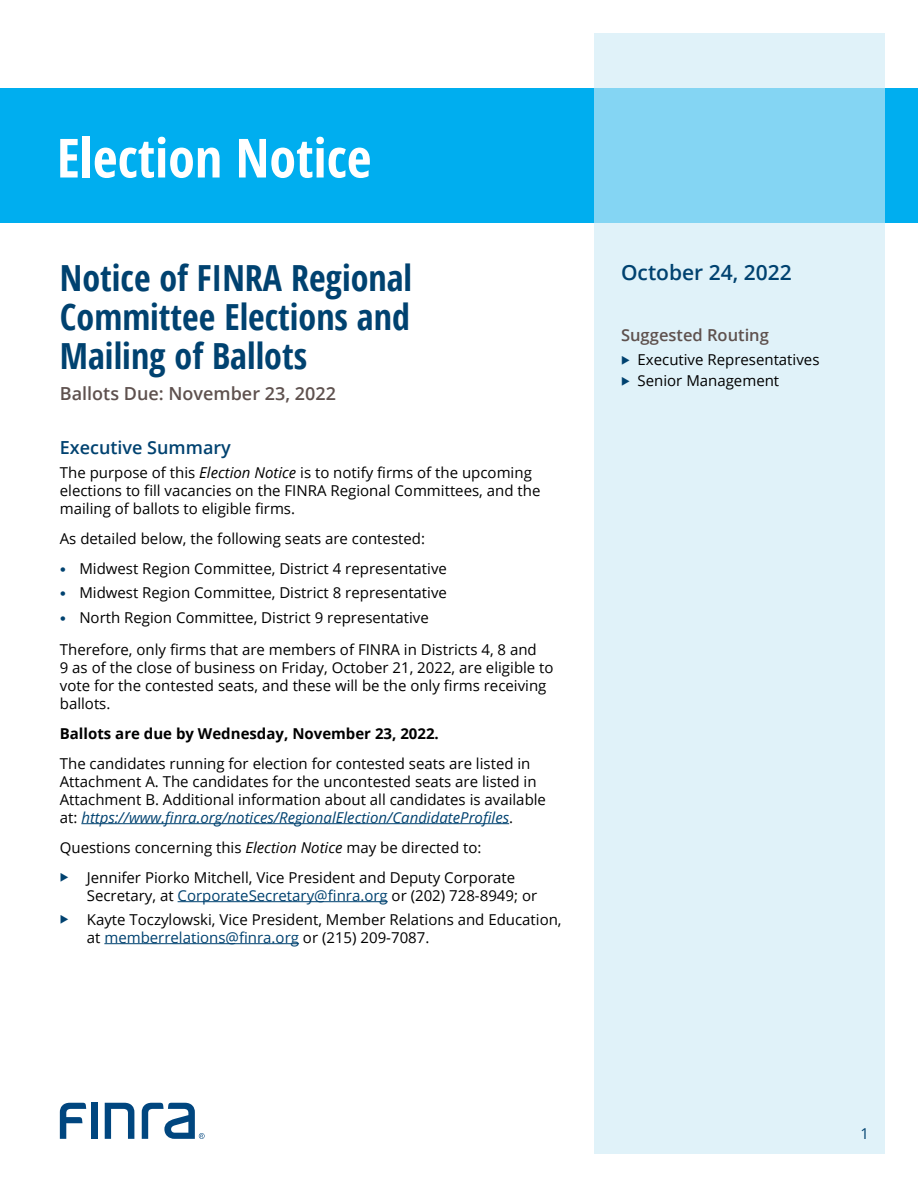
<style>
.page{position:relative;width:918px;height:1188px;background:#fff}
.page>*{position:absolute;margin:0;border:0;box-sizing:border-box;transform-origin:0 0}
.t1{font:700 54px "Open Sans Condensed";color:#fff}
.t2{font:700 36px/39px "Open Sans Condensed";color:#004270;text-align:justify}
.t3{font:600 21px "Open Sans";color:#004270}
.t4{font:600 18px "Open Sans";color:#5e514e}
.t5{font:600 18px "Open Sans";color:#004270}
.t6{font:600 16.5px "Open Sans";color:#5e514e}
.t7{font:15px/18px "Open Sans";color:#000}
.t8{font:15px "Open Sans";color:#004270}
.t9{font:700 15px "Open Sans";color:#000}
.s1{font-style:italic}
.s2{font-family:"The Sans B7";font-weight:700;color:#004270}
.s3{font-style:italic;color:#004270}
.s4{color:#004270}
.s5{color:#000}
</style>
<div class="page">
<div style="left:0;top:88px;width:918px;height:135px;background:#00aeef"></div>
<svg style="left:594px;top:34px;width:290px;height:1120px;background:#d4eef8"></svg>
<div style="left:91px;top:1103px;width:6px;height:36px;background:#00467f"></div>
<svg style="left:105px;top:1103px;width:29px;height:36px"></svg>
<svg style="left:60px;top:1103px;width:26px;height:36px"></svg>
<svg style="left:142px;top:1103px;width:63px;height:36px"></svg>
<hr style="left:81px;top:823px;width:428px;height:1px;background:#004270">
<hr style="left:178px;top:901px;width:210px;height:1px;background:#004270">
<hr style="left:104px;top:943px;width:195px;height:1px;background:#004270">
<svg style="left:622px;top:356px;width:8px;height:8px"></svg>
<svg style="left:622px;top:377px;width:8px;height:8px"></svg>
<h1 class="t1" style="left:57px;top:120px;width:316px">Election Notice</h1>
<h2 class="t2" style="left:60px;top:258px;width:354px">Notice of FINRA Regional Committee Elections and Mailing of Ballots</h2>
<p class="t4" style="left:60px;top:382px;width:277px">Ballots Due: November 23, 2022</p>
<p class="t5" style="left:60px;top:435px;width:173px">Executive Summary</p>
<p class="t7" style="left:60px;top:463px;width:482px">The purpose of this <span class="s1">Election Notice</span> is to notify firms of the upcoming elections to fill vacancies on the FINRA Regional Committees, and the mailing of ballots to eligible firms.</p>
<p class="t7" style="left:60px;top:529px;width:367px">As detailed below, the following seats are contested:</p>
<p class="t7" style="left:60px;top:559px;width:389px"><span class="s2">•</span> Midwest Region Committee, District 4 representative</p>
<p class="t7" style="left:60px;top:583px;width:389px"><span class="s2">•</span> Midwest Region Committee, District 8 representative</p>
<p class="t7" style="left:60px;top:601px;width:478px;line-height:31.5px"><span class="s2">•</span> North Region Committee, District 9 representative<br>Therefore, only firms that are members of FINRA in Districts 4, 8 and</p>
<p class="t7" style="left:60px;top:658px;width:495px">9 as of the close of business on Friday, October 21, 2022, are eligible to vote for the contested seats, and these will be the only firms receiving ballots.</p>
<p class="t9" style="left:60px;top:723px;width:381px">Ballots are due by Wednesday, November 23, 2022.</p>
<p class="t7" style="left:60px;top:754px;width:488px">The candidates running for election for contested seats are listed in Attachment A. The candidates for the uncontested seats are listed in Attachment B. Additional information about all candidates is available at: <span class="s3">https://www.finra.org/notices/RegionalElection/CandidateProfiles</span>.</p>
<p class="t7" style="left:87px;top:832px;width:430px;line-height:30px;text-indent:-27px">Questions concerning this <span class="s1">Election Notice</span> may be directed to:<br>Jennifer Piorko Mitchell, Vice President and Deputy Corporate</p>
<p class="t7" style="left:87px;top:883px;width:476px;line-height:24px">Secretary, at <span class="s4">CorporateSecretary@finra.org</span> or (202) 728-8949; or<br>Kayte Toczylowski, Vice President, Member Relations and Education,</p>
<p class="t8" style="left:87px;top:927px;width:344px"><span class="s5">at</span> memberrelations@finra.org <span class="s5">or (215) 209-7087.</span></p>
<h3 class="t3" style="left:621px;top:258px;width:172px">October 24, 2022</h3>
<p class="t6" style="left:621px;top:324px;width:149px">Suggested Routing</p>
<p class="t7" style="left:638px;top:349px;width:183px;line-height:21px">Executive Representatives<br>Senior Management</p>
<p class="t8" style="left:860px;top:1124px;width:10px">1</p>
</div>
